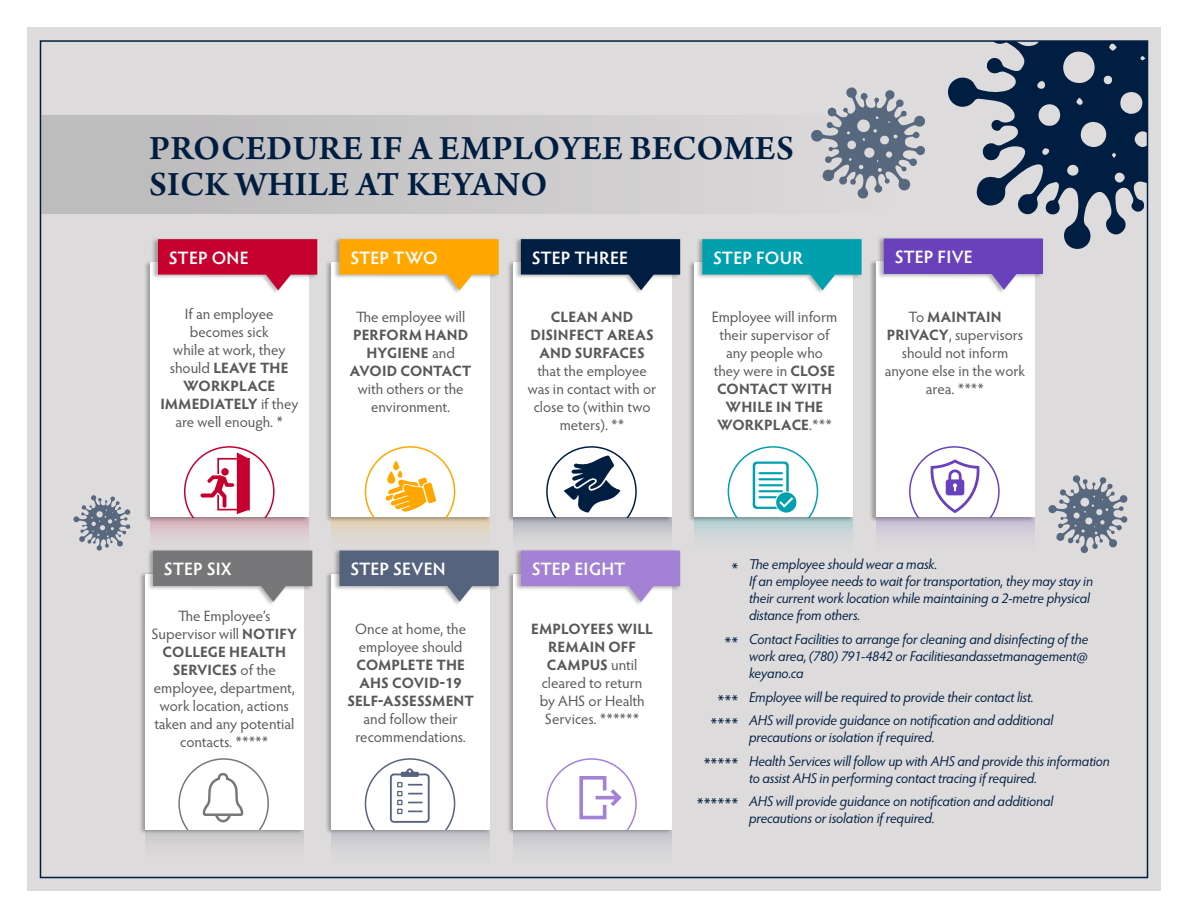
<style>
.page{position:relative;width:1188px;height:918px;background:#fff}
.page>*{position:absolute;margin:0;border:0;box-sizing:border-box;transform-origin:0 0}
.t1{font:600 36px/36px "Arno Pro";letter-spacing:.01em;color:#001e41}
.t2{font:600 18px "Hypatia Sans Pro";letter-spacing:.01em;color:#fff}
.t3{font:italic 17.1px "Hypatia Sans Pro";color:#001e41}
.t4{font:15px/18px "Hypatia Sans Pro";color:#57585a;text-align:center}
.t5{font:italic 14.25px/17.1px "Hypatia Sans Pro";letter-spacing:-.01em;color:#001e41}
.s1{font-weight:700}
</style>
<div class="page">
<div style="left:27px;top:27px;width:1134px;height:864px;background:#dddbdc"></div>
<svg style="left:150px;top:522px;width:159px;height:15px;fill:#dac5ca"></svg>
<div style="left:144px;top:261px;width:166px;height:261px;background:#231f20;opacity:.33"></div>
<div style="left:150px;top:263px;width:159px;height:254px;background:#fff"></div>
<div style="left:152px;top:237px;width:166px;height:58px;background:#231f20;opacity:.33"></div>
<svg style="left:158px;top:239px;width:159px;height:51px"></svg>
<svg style="left:331px;top:522px;width:159px;height:15px;fill:#e0d5c6"></svg>
<div style="left:325px;top:261px;width:166px;height:261px;background:#231f20;opacity:.33"></div>
<div style="left:331px;top:263px;width:159px;height:254px;background:#fff"></div>
<div style="left:333px;top:237px;width:166px;height:58px;background:#231f20;opacity:.33"></div>
<svg style="left:339px;top:239px;width:160px;height:51px"></svg>
<svg style="left:513px;top:522px;width:159px;height:15px;fill:#c7c8cc"></svg>
<div style="left:507px;top:261px;width:165px;height:261px;background:#231f20;opacity:.33"></div>
<div style="left:513px;top:263px;width:159px;height:254px;background:#fff"></div>
<div style="left:515px;top:237px;width:166px;height:58px;background:#231f20;opacity:.33"></div>
<svg style="left:521px;top:239px;width:159px;height:51px"></svg>
<svg style="left:694px;top:522px;width:159px;height:15px;fill:#c7d5d7"></svg>
<div style="left:688px;top:261px;width:166px;height:261px;background:#231f20;opacity:.33"></div>
<div style="left:694px;top:263px;width:159px;height:254px;background:#fff"></div>
<div style="left:696px;top:237px;width:166px;height:58px;background:#231f20;opacity:.33"></div>
<svg style="left:876px;top:522px;width:158px;height:12px;fill:#cfc9d8"></svg>
<div style="left:869px;top:260px;width:166px;height:262px;background:#231f20;opacity:.33"></div>
<div style="left:876px;top:262px;width:158px;height:255px;background:#fff"></div>
<div style="left:877px;top:237px;width:167px;height:57px;background:#231f20;opacity:.33"></div>
<svg style="left:1048px;top:475px;width:80px;height:78px"></svg>
<svg style="left:73px;top:495px;width:58px;height:56px"></svg>
<div style="left:42px;top:115px;width:864px;height:99px;background:linear-gradient(to bottom,#c7c5c7,#c7c5c7)"></div>
<svg style="left:702px;top:41px;width:446px;height:249px"></svg>
<div style="left:145px;top:829px;width:159px;height:49px;background:linear-gradient(to right,#d8d6d7,#d8d6d7)"></div>
<div style="left:139px;top:572px;width:166px;height:262px;background:#231f20;opacity:.33"></div>
<div style="left:145px;top:574px;width:159px;height:255px;background:#fff"></div>
<div style="left:147px;top:549px;width:166px;height:57px;background:#231f20;opacity:.33"></div>
<svg style="left:153px;top:551px;width:159px;height:51px"></svg>
<svg style="left:331px;top:834px;width:159px;height:44px"></svg>
<div style="left:325px;top:572px;width:166px;height:262px;background:#231f20;opacity:.33"></div>
<div style="left:331px;top:574px;width:159px;height:255px;background:#fff"></div>
<div style="left:333px;top:549px;width:166px;height:57px;background:#231f20;opacity:.33"></div>
<svg style="left:339px;top:551px;width:160px;height:51px"></svg>
<svg style="left:184px;top:446px;width:91px;height:71px"></svg>
<div style="left:221px;top:468px;width:8px;height:8px;background:#c5002e;border-radius:50%"></div>
<svg style="left:365px;top:446px;width:90px;height:71px"></svg>
<svg style="left:546px;top:446px;width:91px;height:71px"></svg>
<svg style="left:728px;top:446px;width:90px;height:71px"></svg>
<svg style="left:909px;top:446px;width:91px;height:71px"></svg>
<svg style="left:178px;top:758px;width:91px;height:71px"></svg>
<svg style="left:365px;top:758px;width:90px;height:71px"></svg>
<svg style="left:513px;top:834px;width:159px;height:44px"></svg>
<div style="left:507px;top:572px;width:165px;height:262px;background:#231f20;opacity:.33"></div>
<div style="left:513px;top:574px;width:159px;height:255px;background:#fff"></div>
<div style="left:515px;top:549px;width:166px;height:57px;background:#231f20;opacity:.33"></div>
<svg style="left:521px;top:551px;width:159px;height:51px"></svg>
<svg style="left:546px;top:758px;width:91px;height:71px"></svg>
<p class="t1" style="left:149px;top:132px;width:646px">PROCEDURE IF A EMPLOYEE BECOMES<br>SICK WHILE AT KEYANO</p>
<p class="t2" style="left:169px;top:245px;width:81px">STEP ONE</p>
<p class="t4" style="left:160px;top:305px;width:139px">If an employee becomes sick<br>while at work, they should <span class="s1">LEAVE THE<br>WORKPLACE<br>IMMEDIATELY</span> if they are well enough. *</p>
<p class="t2" style="left:350px;top:245px;width:89px">STEP TWO</p>
<p class="t4" style="left:350px;top:307px;width:123px">The employee will<br><span class="s1">PERFORM HAND<br>HYGIENE</span> and<br><span class="s1">AVOID CONTACT </span>with others or the environment.</p>
<p class="t2" style="left:532px;top:245px;width:98px">STEP THREE</p>
<p class="t4" style="left:528px;top:307px;width:130px"><span class="s1">CLEAN AND<br>DISINFECT AREAS<br>AND SURFACES </span>that the employee was in contact with or close to (within two meters). **</p>
<p class="t2" style="left:713px;top:245px;width:92px">STEP FOUR</p>
<p class="t4" style="left:712px;top:307px;width:127px">Employee will inform their supervisor of any people who they were in <span class="s1">CLOSE<br>CONTACT WITH<br>WHILE IN THE<br>WORKPLACE</span>.***</p>
<p class="t2" style="left:895px;top:244px;width:80px">STEP FIVE</p>
<p class="t4" style="left:885px;top:307px;width:142px">To <span class="s1">MAINTAIN<br>PRIVACY</span>, supervisors should not inform anyone else in the work area. ****</p>
<p class="t2" style="left:164px;top:556px;width:69px">STEP SIX</p>
<p class="t4" style="left:152px;top:606px;width:147px">The Employee’s<br>Supervisor will <span class="s1">NOTIFY<br>COLLEGE HEALTH<br>SERVICES</span> of the employee, department, work location, actions taken and any potential contacts. *****</p>
<p class="t2" style="left:350px;top:556px;width:97px">STEP SEVEN</p>
<p class="t4" style="left:347px;top:619px;width:128px">Once at home, the employee should<br><span class="s1">COMPLETE THE<br>AHS COVID-19<br>SELF-ASSESSMENT </span>and follow their recommendations.</p>
<p class="t2" style="left:532px;top:556px;width:95px">STEP EIGHT</p>
<p class="t4" style="left:531px;top:619px;width:123px"><span class="s1">EMPLOYEES WILL<br>REMAIN OFF<br>CAMPUS</span> until cleared to return<br>by AHS or Health<br>Services. ******</p>
<p class="t3" style="left:730px;top:558px;width:9px">*</p>
<p class="t3" style="left:724px;top:632px;width:16px">**</p>
<p class="t3" style="left:717px;top:690px;width:22px">***</p>
<p class="t3" style="left:710px;top:712px;width:29px">****</p>
<p class="t3" style="left:703px;top:753px;width:36px">*****</p>
<p class="t3" style="left:696px;top:793px;width:43px">******</p>
<p class="t5" style="left:749px;top:555px;width:190px">The employee should wear a mask.</p>
<p class="t5" style="left:749px;top:572px;width:346px">If an employee needs to wait for transportation, they may stay in their current work location while maintaining a 2-metre physical distance from others.</p>
<p class="t5" style="left:749px;top:630px;width:341px;text-align:justify">Contact Facilities to arrange for cleaning and disinfecting of the work area, (780) 791-4842 or Facilitiesandassetmanagement@ keyano.ca</p>
<p class="t5" style="left:749px;top:688px;width:286px">Employee will be required to provide their contact list.</p>
<p class="t5" style="left:749px;top:711px;width:306px">AHS will provide guidance on notification and additional precautions or isolation if required.</p>
<p class="t5" style="left:749px;top:752px;width:362px">Health Services will follow up with AHS and provide this information to assist AHS in performing contact tracing if required.</p>
<p class="t5" style="left:749px;top:792px;width:306px">AHS will provide guidance on notification and additional precautions or isolation if required.</p>
</div>
